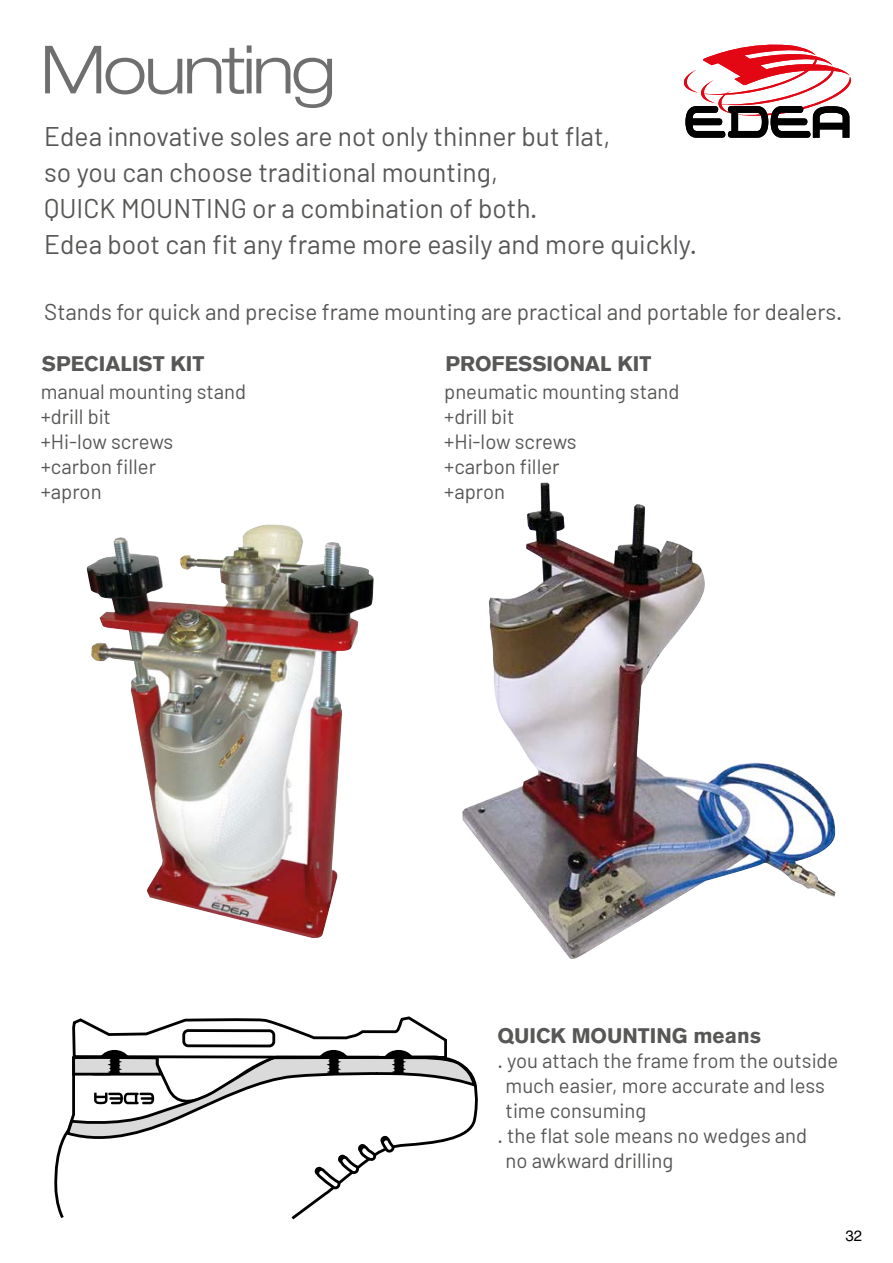
<style>
.page{position:relative;width:893px;height:1263px;background:#fff}
.page>*{position:absolute;margin:0;border:0;box-sizing:border-box;transform-origin:0 0}
.t1{font:300 expanded 66.6px "Helvetica Neue";letter-spacing:-.04em;color:#706f6f}
.t2{font:27px/36px "Barlow";color:#575756}
.t3{font:22.8px "Barlow";color:#575756}
.t4{font:20.7px/25px "Barlow";color:#575756}
.t5{font:900 20.7px "Akzidenz Grotesk";color:#575756}
.t6{font:15px "Helvetica";color:#000}
</style>
<div class="page">
<img style="left:462px;top:482px;width:374px;height:477px">
<img style="left:86px;top:524px;width:288px;height:415px">
<svg style="left:683px;top:44px;width:168px;height:94px"></svg>
<svg style="left:54px;top:1134px;width:276px;height:86px"></svg>
<svg style="left:64px;top:1016px;width:414px;height:176px"></svg>
<h1 class="t1" style="left:41px;top:30px;width:296px">Mounting</h1>
<h2 class="t2" style="left:44px;top:118px;width:654px">Edea innovative soles are not only thinner but flat,<br>so you can choose traditional mounting,<br>QUICK MOUNTING or a combination of both.<br>Edea boot can fit any frame more easily and more quickly.</h2>
<p class="t3" style="left:44px;top:298px;width:800px">Stands for quick and precise frame mounting are practical and portable for dealers.</p>
<p class="t5" style="left:42px;top:351px;width:164px">SPECIALIST KIT</p>
<p class="t4" style="left:41px;top:379px;width:207px">manual mounting stand +drill bit<br>+Hi-low screws +carbon filler<br>+apron</p>
<p class="t5" style="left:445px;top:351px;width:207px">PROFESSIONAL KIT</p>
<p class="t4" style="left:444px;top:379px;width:237px">pneumatic mounting stand +drill bit<br>+Hi-low screws<br>+carbon filler<br>+apron</p>
<p class="t5" style="left:497px;top:1023px;width:265px">QUICK MOUNTING means</p>
<p class="t4" style="left:497px;top:1047px;width:342px">. you attach the frame from the outside</p>
<p class="t4" style="left:506px;top:1072px;width:321px">much easier, more accurate and less</p>
<p class="t4" style="left:506px;top:1097px;width:142px">time consuming</p>
<p class="t4" style="left:497px;top:1122px;width:311px">. the flat sole means no wedges and</p>
<p class="t4" style="left:506px;top:1147px;width:169px">no awkward drilling</p>
<p class="t6" style="left:845px;top:1226px;width:18px">32</p>
</div>
